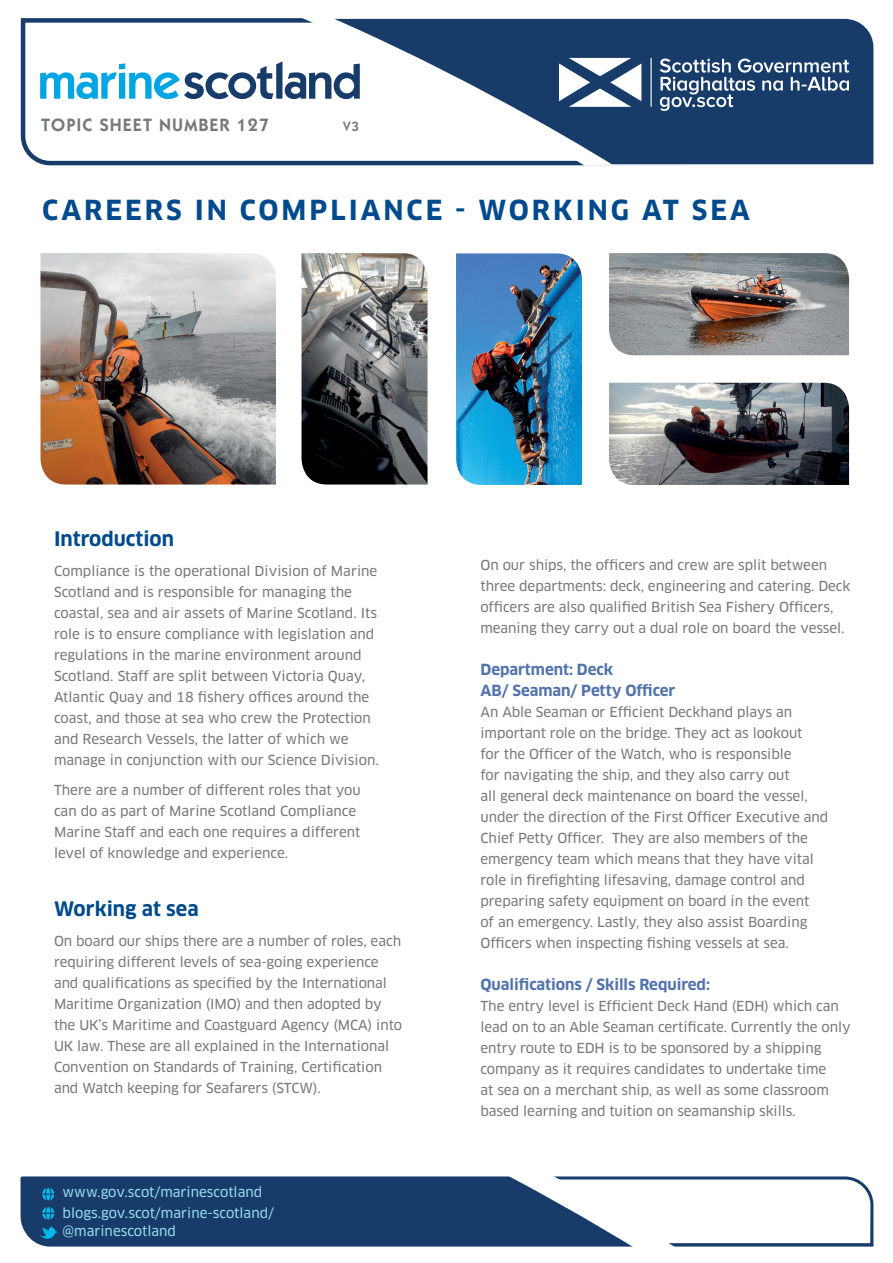
<style>
.page{position:relative;width:893px;height:1263px;background:#fff}
.page>*{position:absolute;margin:0;border:0;box-sizing:border-box;transform-origin:0 0}
.t1{font:700 27px "Clan OT";letter-spacing:.11em;color:#004a8d}
.t2{font:700 19.5px "Clan OT";color:#004a8d}
.t3{font:600 18px "ITC Kabel Std";letter-spacing:.06em;color:#76787b}
.t4{font:700 15px/21px "Clan OT";letter-spacing:-.005em;color:#5274ab}
.t5{font:13.5px/21px "Clan OT News";letter-spacing:-.005em;color:#76787b}
.t6{font:13.5px/21px "Clan OT News";color:#9ad9f5}
.t7{font:600 13.5px "ITC Kabel Std";color:#76787b}
</style>
<div class="page">
<svg style="left:20px;top:18px;width:266px;height:148px"></svg>
<svg style="left:286px;top:18px;width:41px;height:148px"></svg>
<svg style="left:40px;top:61px;width:287px;height:38px"></svg>
<svg style="left:327px;top:18px;width:547px;height:148px"></svg>
<div style="left:20px;top:1176px;width:854px;height:71px;background:#173c6a"></div>
<svg style="left:361px;top:1176px;width:511px;height:71px"></svg>
<hr style="left:650px;top:58px;width:2px;height:49px;background:#fff">
<svg style="left:559px;top:58px;width:82px;height:49px"></svg>
<svg style="left:660px;top:59px;width:189px;height:52px;background:#4a678a"></svg>
<svg style="left:42px;top:1188px;width:12px;height:12px"></svg>
<svg style="left:42px;top:1207px;width:12px;height:12px"></svg>
<svg style="left:40px;top:1226px;width:17px;height:15px"></svg>
<img style="left:40px;top:253px;width:236px;height:231px">
<img style="left:456px;top:253px;width:126px;height:232px">
<img style="left:609px;top:253px;width:240px;height:102px">
<img style="left:609px;top:383px;width:240px;height:102px">
<img style="left:302px;top:253px;width:126px;height:231px">
<h3 class="t3" style="left:41px;top:114px;width:229px">TOPIC SHEET NUMBER 127</h3>
<p class="t7" style="left:343px;top:118px;width:17px">V3</p>
<h1 class="t1" style="left:42px;top:195px;width:709px">CAREERS IN COMPLIANCE - WORKING AT SEA</h1>
<h2 class="t2" style="left:54px;top:528px;width:122px">Introduction</h2>
<p class="t5" style="left:54px;top:560px;width:326px">Compliance is the operational Division of Marine Scotland and is responsible for managing the coastal, sea and air assets of Marine Scotland. Its role is to ensure compliance with legislation and regulations in the marine environment around Scotland. Staff are split between Victoria Quay, Atlantic Quay and 18 fishery offices around the coast, and those at sea who crew the Protection and Research Vessels, the latter of which we manage in conjunction with our Science Division.</p>
<p class="t5" style="left:54px;top:779px;width:308px">There are a number of different roles that you can do as part of Marine Scotland Compliance Marine Staff and each one requires a different level of knowledge and experience.</p>
<h2 class="t2" style="left:54px;top:898px;width:146px">Working at sea</h2>
<p class="t5" style="left:54px;top:930px;width:350px">On board our ships there are a number of roles, each requiring different levels of sea-going experience and qualifications as specified by the International Maritime Organization (IMO) and then adopted by the UK’s Maritime and Coastguard Agency (MCA) into UK law. These are all explained in the International Convention on Standards of Training, Certification and Watch keeping for Seafarers (STCW).</p>
<p class="t6" style="left:63px;top:1182px;width:213px">www.gov.scot/marinescotland blogs.gov.scot/marine-scotland/</p>
<p class="t6" style="left:63px;top:1221px;width:115px">@marinescotland</p>
<p class="t5" style="left:480px;top:555px;width:372px">On our ships, the officers and crew are split between three departments: deck, engineering and catering. Deck officers are also qualified British Sea Fishery Officers, meaning they carry out a dual role on board the vessel.</p>
<p class="t4" style="left:480px;top:659px;width:196px">Department: Deck<br>AB/ Seaman/ Petty Officer</p>
<p class="t5" style="left:480px;top:702px;width:349px">An Able Seaman or Efficient Deckhand plays an important role on the bridge. They act as lookout<br>for the Officer of the Watch, who is responsible<br>for navigating the ship, and they also carry out<br>all general deck maintenance on board the vessel, under the direction of the First Officer Executive and Chief Petty Officer. They are also members of the emergency team which means that they have vital role in firefighting lifesaving, damage control and preparing safety equipment on board in the event<br>of an emergency. Lastly, they also assist Boarding Officers when inspecting fishing vessels at sea.</p>
<p class="t4" style="left:480px;top:974px;width:231px">Qualifications / Skills Required:</p>
<p class="t5" style="left:480px;top:996px;width:372px">The entry level is Efficient Deck Hand (EDH) which can lead on to an Able Seaman certificate. Currently the only entry route to EDH is to be sponsored by a shipping company as it requires candidates to undertake time<br>at sea on a merchant ship, as well as some classroom based learning and tuition on seamanship skills.</p>
</div>
